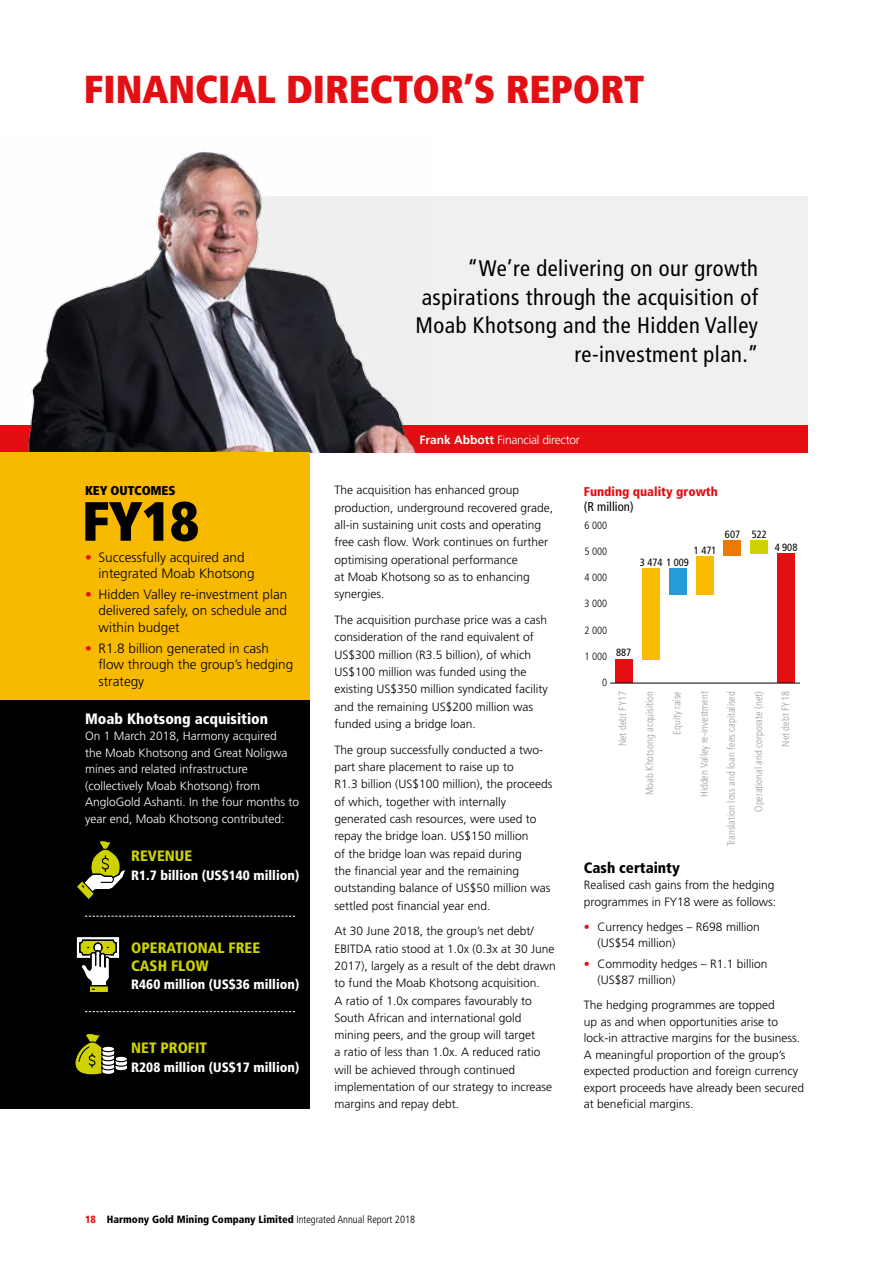
<style>
.page{position:relative;width:893px;height:1263px;background:#fff}
.page>*{position:absolute;margin:0;border:0;box-sizing:border-box;transform-origin:0 0}
.Main_heading{font:900 condensed 55.2px "Frutiger";color:#000}
.Main_heading-2{font:900 condensed 39px "Frutiger";color:#e30f13}
._2017_Body_copy{font:condensed 22.5px/28.5px "Frutiger";letter-spacing:.02em;color:#000;text-align:right}
.Heading_LV_2{font:900 condensed 15px/18px "Frutiger";color:#ced200}
.Heading_LV_2-2{font:900 condensed 15px "Frutiger";color:#fff}
.Heading_LV_2-3{font:900 condensed 15px "Frutiger";color:#000}
.t1{font:300 13.5px/16.5px "Frutiger";color:#000}
.Heading_LV_2-4{font:900 condensed 13.5px "Frutiger";color:#fff}
.t2{font:900 condensed 12.75px/15px "Frutiger";color:#e30f13}
.Main_heading-3{font:900 condensed 12.75px "Frutiger";letter-spacing:-.01em;color:#000}
.Body_copy{font:300 12px/17.2px "Frutiger";color:#000}
.Body_copy-2{font:300 12px/16.5px "Frutiger";color:#fff}
._2017_Body_copy-2{font:300 12px "Frutiger";letter-spacing:-.02em;color:#fff}
.t3{font:300 condensed 10.5px "Frutiger";color:#9d9d9c}
.t4{font:900 condensed 10.5px "Frutiger";color:#000}
.t5{font:condensed 10.5px "Frutiger";color:#000}
.t6{font:300 condensed 10.5px "Frutiger";color:#000}
.s1{color:#e30f13}
.s2{font-weight:700}
.s3{font-weight:400;color:#000}
.s4{font-weight:300}
</style>
<div class="page">
<div style="left:217px;top:196px;width:591px;height:229px;background:#f0f0f0"></div>
<div style="left:0;top:425px;width:808px;height:27px;background:#e30f13"></div>
<img style="left:28px;top:152px;width:387px;height:300px">
<div style="left:0;top:452px;width:309px;height:248px;background:#f8ba00"></div>
<div style="left:0;top:700px;width:309px;height:408px;background:#000"></div>
<svg style="left:77px;top:841px;width:48px;height:58px"></svg>
<svg style="left:85px;top:916px;width:210px;height:1px"></svg>
<svg style="left:85px;top:1011px;width:210px;height:1px"></svg>
<div style="left:642px;top:568px;width:18px;height:92px;background:#f9bc00"></div>
<div style="left:669px;top:568px;width:18px;height:27px;background:#259bd7"></div>
<div style="left:696px;top:556px;width:18px;height:39px;background:#f9bc00"></div>
<div style="left:723px;top:540px;width:18px;height:16px;background:#eb7903"></div>
<div style="left:751px;top:540px;width:17px;height:14px;background:#cfd200"></div>
<div style="left:615px;top:660px;width:17px;height:23px;background:#e30f13"></div>
<div style="left:778px;top:554px;width:17px;height:129px;background:#e30f13"></div>
<hr style="left:610px;top:683px;width:190px;height:1px;background:#000">
<svg style="left:76px;top:937px;width:44px;height:55px"></svg>
<svg style="left:75px;top:1034px;width:52px;height:41px"></svg>
<p class="Main_heading-2" style="left:84px;top:66px;width:562px">FINANCIAL DIRECTOR’S REPORT</p>
<p class="_2017_Body_copy" style="left:416px;top:254px;width:345px">“We’re delivering on our growth aspirations through the acquisition of<br>Moab Khotsong and the Hidden Valley re-investment plan.”</p>
<p class="Main_heading-3" style="left:85px;top:483px;width:92px">KEY OUTCOMES</p>
<p class="Main_heading" style="left:82px;top:488px;width:119px">FY18</p>
<p class="t1" style="left:99px;top:549px;width:158px;text-indent:-14px"><span class="s1">•</span> Successfully acquired and integrated Moab Khotsong</p>
<p class="t1" style="left:99px;top:586px;width:190px;text-align:justify;text-indent:-14px"><span class="s1">•</span> Hidden Valley re-investment plan delivered safely, on schedule and within budget</p>
<p class="t1" style="left:99px;top:640px;width:196px;text-indent:-14px"><span class="s1">•</span> R1.8 billion generated in cash flow through the group’s hedging strategy</p>
<p class="Heading_LV_2-2" style="left:85px;top:709px;width:185px">Moab Khotsong acquisition</p>
<p class="Body_copy-2" style="left:85px;top:728px;width:215px">On 1 March 2018, Harmony acquired<br>the Moab Khotsong and Great Noligwa mines and related infrastructure (collectively Moab Khotsong) from AngloGold Ashanti. In the four months to year end, Moab Khotsong contributed:</p>
<p class="Heading_LV_2" style="left:131px;top:847px;width:62px">REVENUE</p>
<p class="Heading_LV_2-4" style="left:131px;top:868px;width:169px">R1.7 billion (US$140 million)</p>
<p class="Heading_LV_2" style="left:131px;top:938px;width:130px">OPERATIONAL FREE<br>CASH FLOW</p>
<p class="Heading_LV_2-4" style="left:131px;top:976px;width:169px">R460 million (US$36 million)</p>
<p class="Heading_LV_2" style="left:131px;top:1039px;width:77px">NET PROFIT</p>
<p class="Heading_LV_2-4" style="left:131px;top:1059px;width:169px">R208 million (US$17 million)</p>
<p class="_2017_Body_copy-2" style="left:419px;top:433px;width:162px"><span class="s2">Frank Abbott</span> Financial director</p>
<p class="Body_copy" style="left:334px;top:482px;width:220px">The acquisition has enhanced group production, underground recovered grade, all-in sustaining unit costs and operating free cash flow. Work continues on further optimising operational performance<br>at Moab Khotsong so as to enhancing synergies.</p>
<p class="Body_copy" style="left:334px;top:611px;width:215px">The acquisition purchase price was a cash consideration of the rand equivalent of US$300 million (R3.5 billion), of which US$100 million was funded using the existing US$350 million syndicated facility and the remaining US$200 million was funded using a bridge loan.</p>
<p class="Body_copy" style="left:334px;top:741px;width:219px">The group successfully conducted a two&shy;part share placement to raise up to<br>R1.3 billion (US$100 million), the proceeds of which, together with internally generated cash resources, were used to repay the bridge loan. US$150 million<br>of the bridge loan was repaid during<br>the financial year and the remaining outstanding balance of US$50 million was settled post financial year end.</p>
<p class="Body_copy" style="left:334px;top:922px;width:223px">At 30 June 2018, the group’s net debt/ EBITDA ratio stood at 1.0x (0.3x at 30 June 2017), largely as a result of the debt drawn to fund the Moab Khotsong acquisition.<br>A ratio of 1.0x compares favourably to South African and international gold mining peers, and the group will target<br>a ratio of less than 1.0x. A reduced ratio will be achieved through continued implementation of our strategy to increase margins and repay debt.</p>
<p class="t2" style="left:584px;top:484px;width:135px">Funding quality growth <span class="s3">(R million)</span></p>
<p class="t6" style="left:585px;top:519px;width:24px">6 000</p>
<p class="t6" style="left:585px;top:545px;width:24px">5 000</p>
<p class="t6" style="left:585px;top:571px;width:24px">4 000</p>
<p class="t6" style="left:585px;top:598px;width:24px">3 000</p>
<p class="t6" style="left:585px;top:624px;width:24px">2 000</p>
<p class="t6" style="left:585px;top:650px;width:24px">1 000</p>
<p class="t6" style="left:602px;top:677px;width:7px">0</p>
<p class="t5" style="left:694px;top:544px;width:24px">1 471</p>
<p class="t5" style="left:640px;top:556px;width:51px">3 474 1 009</p>
<p class="t5" style="left:616px;top:646px;width:17px">887</p>
<p class="t5" style="left:725px;top:528px;width:43px">607 522</p>
<p class="t5" style="left:775px;top:542px;width:24px">4 908</p>
<p class="t3" style="left:616px;top:746px;width:57px;rotate:-90deg">Net debt FY17</p>
<p class="t3" style="left:644px;top:795px;width:106px;rotate:-90deg">Moab Khotsong acquisition</p>
<p class="t3" style="left:671px;top:735px;width:45px;rotate:-90deg">Equity raise</p>
<p class="t3" style="left:698px;top:797px;width:107px;rotate:-90deg">Hidden Valley re-investment</p>
<p class="t3" style="left:725px;top:846px;width:156px;rotate:-90deg">Translation loss and loan fees capitalised</p>
<p class="t3" style="left:752px;top:812px;width:122px;rotate:-90deg">Operational and corporate (net)</p>
<p class="t3" style="left:780px;top:747px;width:57px;rotate:-90deg">Net debt FY18</p>
<p class="Heading_LV_2-3" style="left:584px;top:858px;width:97px">Cash certainty</p>
<p class="Body_copy" style="left:584px;top:877px;width:194px;line-height:16.5px">Realised cash gains from the hedging programmes in FY18 were as follows:</p>
<p class="Body_copy" style="left:597px;top:918px;width:164px;line-height:16.5px;text-indent:-14px"><span class="s1">•</span> Currency hedges – R698 million (US$54 million)</p>
<p class="Body_copy" style="left:597px;top:955px;width:172px;line-height:16.5px;text-indent:-14px"><span class="s1">•</span> Commodity hedges – R1.1 billion (US$87 million)</p>
<p class="Body_copy" style="left:584px;top:997px;width:222px;line-height:16.5px">The hedging programmes are topped<br>up as and when opportunities arise to lock-in attractive margins for the business.<br>A meaningful proportion of the group’s expected production and foreign currency export proceeds have already been secured at beneficial margins.</p>
<p class="t4" style="left:85px;top:1213px;width:332px"><span class="s1">18</span> Harmony Gold Mining Company Limited <span class="s4">Integrated Annual Report 2018</span></p>
</div>
